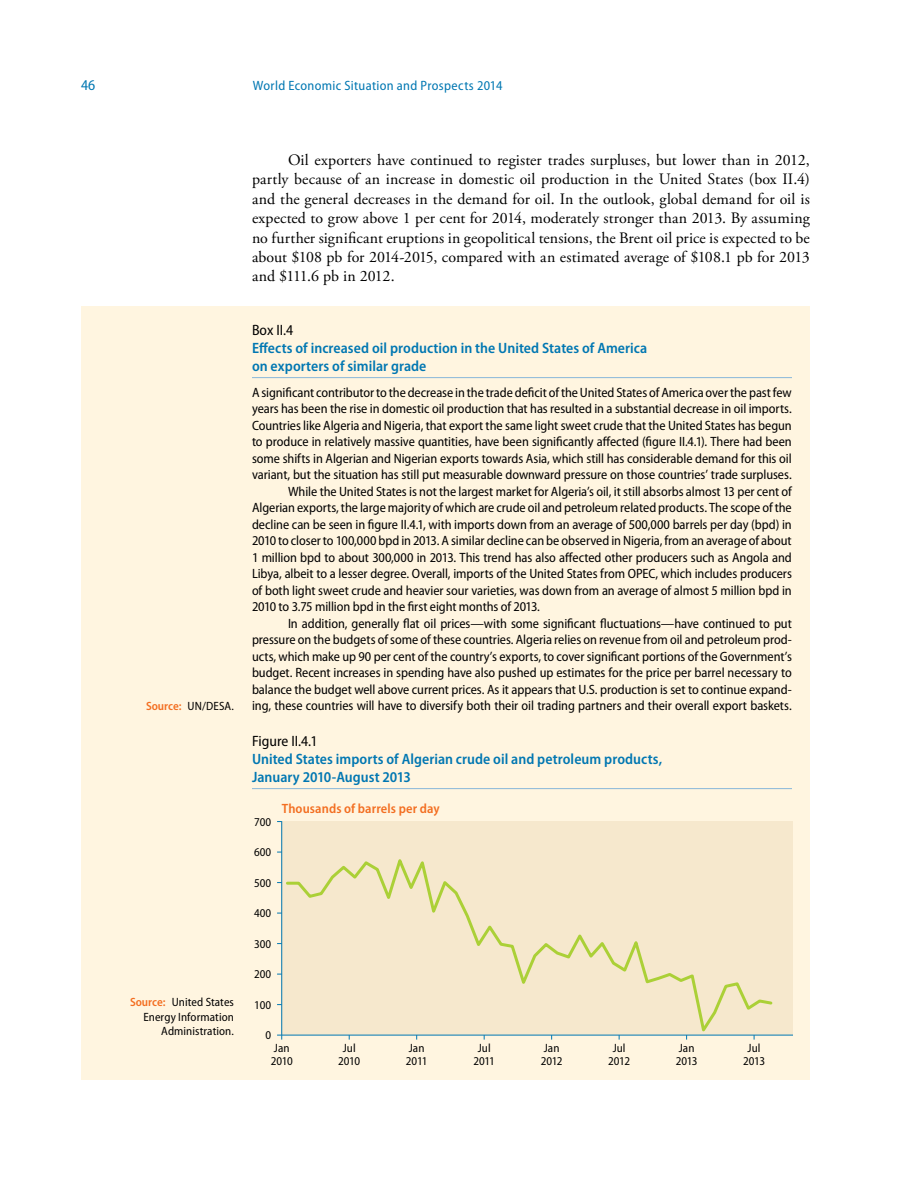
<style>
.page{position:relative;width:918px;height:1188px;background:#fff}
.page>*{position:absolute;margin:0;border:0;box-sizing:border-box;transform-origin:0 0}
.t1{font:15.9px/19.5px "Adobe Garamond Pro";color:#000;text-align:justify}
.t2{font:600 semi-condensed 15px/18px "Myriad Pro";letter-spacing:.005em;color:#0077b2}
.t3{font:semi-condensed 15px "Myriad Pro";color:#000}
.t4{font:semi-condensed 15px "Myriad Pro";color:#0077b2}
.t5{font:semi-condensed 13.5px "Myriad Pro";letter-spacing:-.005em;color:#000}
.t6{font:semi-condensed 13.5px "Myriad Pro";letter-spacing:.025em;color:#0077b2}
.t7{font:600 semi-condensed 13.5px "Myriad Pro";letter-spacing:.01em;color:#f36e21}
.t8{font:semi-condensed 12px/13.5px "Myriad Pro";color:#010101}
.t9{font:semi-condensed 12px/14.2px "Myriad Pro";letter-spacing:.01em;color:#000;text-align:right}
.s1{font-weight:600;color:#f36e21}
</style>
<div class="page">
<div style="left:81px;top:306px;width:729px;height:774px;background:#fff5e0"></div>
<hr style="left:252px;top:377px;width:540px;height:1px;background:#88b7da">
<hr style="left:252px;top:788px;width:540px;height:1px;background:#88b7da">
<div style="left:282px;top:821px;width:511px;height:214px;background:#f6e8cd"></div>
<hr style="left:281px;top:821px;width:1px;height:214px;background:#0077b2">
<hr style="left:282px;top:1035px;width:511px;height:1px;background:#0077b2">
<svg style="left:284px;top:859px;width:490px;height:179px"></svg>
<p class="t4" style="left:81px;top:77px;width:16px">46</p>
<p class="t6" style="left:253px;top:78px;width:251px">World Economic Situation and Prospects 2014</p>
<p class="t9" style="left:146px;top:699px;width:89px"><span class="s1">Source:</span> UN/DESA.</p>
<p class="t9" style="left:130px;top:996px;width:105px"><span class="s1">Source:</span> United States<br>Energy Information<br>Administration.</p>
<p class="t1" style="left:252px;top:150px;width:560px;text-indent:36px">Oil exporters have continued to register trades surpluses, but lower than in 2012, partly because of an increase in domestic oil production in the United States (box II.4) and the general decreases in the demand for oil. In the outlook, global demand for oil is expected to grow above 1 per cent for 2014, moderately stronger than 2013. By assuming no further significant eruptions in geopolitical tensions, the Brent oil price is expected to be about $108 pb for 2014-2015, compared with an estimated average of $108.1 pb for 2013 and $111.6 pb in 2012.</p>
<p class="t3" style="left:252px;top:322px;width:43px">Box II.4</p>
<p class="t2" style="left:252px;top:339px;width:397px">Effects of increased oil production in the United States of America on exporters of similar grade</p>
<p class="t5" style="left:252px;top:385px;width:541px">A significant contributor to the decrease in the trade deficit of the United States of America over the past few</p>
<p class="t5" style="left:252px;top:401px;width:541px">years has been the rise in domestic oil production that has resulted in a substantial decrease in oil imports.</p>
<p class="t5" style="left:252px;top:418px;width:541px">Countries like Algeria and Nigeria, that export the same light sweet crude that the United States has begun</p>
<p class="t5" style="left:252px;top:434px;width:541px">to produce in relatively massive quantities, have been significantly affected (figure II.4.1). There had been</p>
<p class="t5" style="left:252px;top:451px;width:541px">some shifts in Algerian and Nigerian exports towards Asia, which still has considerable demand for this oil</p>
<p class="t5" style="left:252px;top:467px;width:541px">variant, but the situation has still put measurable downward pressure on those countries’ trade surpluses.</p>
<p class="t5" style="left:288px;top:484px;width:505px">While the United States is not the largest market for Algeria’s oil, it still absorbs almost 13 per cent of</p>
<p class="t5" style="left:252px;top:500px;width:541px">Algerian exports, the large majority of which are crude oil and petroleum related products. The scope of the</p>
<p class="t5" style="left:252px;top:517px;width:541px">decline can be seen in figure II.4.1, with imports down from an average of 500,000 barrels per day (bpd) in</p>
<p class="t5" style="left:252px;top:533px;width:541px">2010 to closer to 100,000 bpd in 2013. A similar decline can be observed in Nigeria, from an average of about</p>
<p class="t5" style="left:252px;top:550px;width:541px">1 million bpd to about 300,000 in 2013. This trend has also affected other producers such as Angola and</p>
<p class="t5" style="left:252px;top:566px;width:541px">Libya, albeit to a lesser degree. Overall, imports of the United States from OPEC, which includes producers</p>
<p class="t5" style="left:252px;top:583px;width:541px">of both light sweet crude and heavier sour varieties, was down from an average of almost 5 million bpd in</p>
<p class="t5" style="left:252px;top:599px;width:289px">2010 to 3.75 million bpd in the first eight months of 2013.</p>
<p class="t5" style="left:288px;top:616px;width:505px">In addition, generally flat oil prices—with some significant fluctuations—have continued to put</p>
<p class="t5" style="left:252px;top:632px;width:541px">pressure on the budgets of some of these countries. Algeria relies on revenue from oil and petroleum prod-</p>
<p class="t5" style="left:252px;top:649px;width:541px">ucts, which make up 90 per cent of the country’s exports, to cover significant portions of the Government’s</p>
<p class="t5" style="left:252px;top:665px;width:541px">budget. Recent increases in spending have also pushed up estimates for the price per barrel necessary to</p>
<p class="t5" style="left:252px;top:682px;width:541px">balance the budget well above current prices. As it appears that U.S. production is set to continue expand-</p>
<p class="t5" style="left:252px;top:698px;width:541px">ing, these countries will have to diversify both their oil trading partners and their overall export baskets.</p>
<p class="t3" style="left:252px;top:733px;width:67px">Figure II.4.1</p>
<p class="t2" style="left:252px;top:750px;width:412px">United States imports of Algerian crude oil and petroleum products,<br>January 2010-August 2013</p>
<p class="t7" style="left:282px;top:801px;width:159px">Thousands of barrels per day</p>
<p class="t8" style="left:254px;top:815px;width:19px">700</p>
<p class="t8" style="left:254px;top:846px;width:19px">600</p>
<p class="t8" style="left:254px;top:876px;width:19px">500</p>
<p class="t8" style="left:254px;top:907px;width:19px">400</p>
<p class="t8" style="left:254px;top:937px;width:19px">300</p>
<p class="t8" style="left:254px;top:968px;width:19px">200</p>
<p class="t8" style="left:254px;top:998px;width:19px">100</p>
<p class="t8" style="left:266px;top:1029px;width:7px">0</p>
<p class="t8" style="left:271px;top:1041px;width:24px">Jan<br>2010</p>
<p class="t8" style="left:338px;top:1041px;width:24px;text-align:center">Jul<br>2010</p>
<p class="t8" style="left:406px;top:1041px;width:23px">Jan<br>2011</p>
<p class="t8" style="left:473px;top:1041px;width:23px;text-align:center">Jul<br>2011</p>
<p class="t8" style="left:541px;top:1041px;width:23px">Jan<br>2012</p>
<p class="t8" style="left:608px;top:1041px;width:23px;text-align:center">Jul<br>2012</p>
<p class="t8" style="left:676px;top:1041px;width:23px">Jan<br>2013</p>
<p class="t8" style="left:743px;top:1041px;width:23px;text-align:center">Jul<br>2013</p>
</div>
